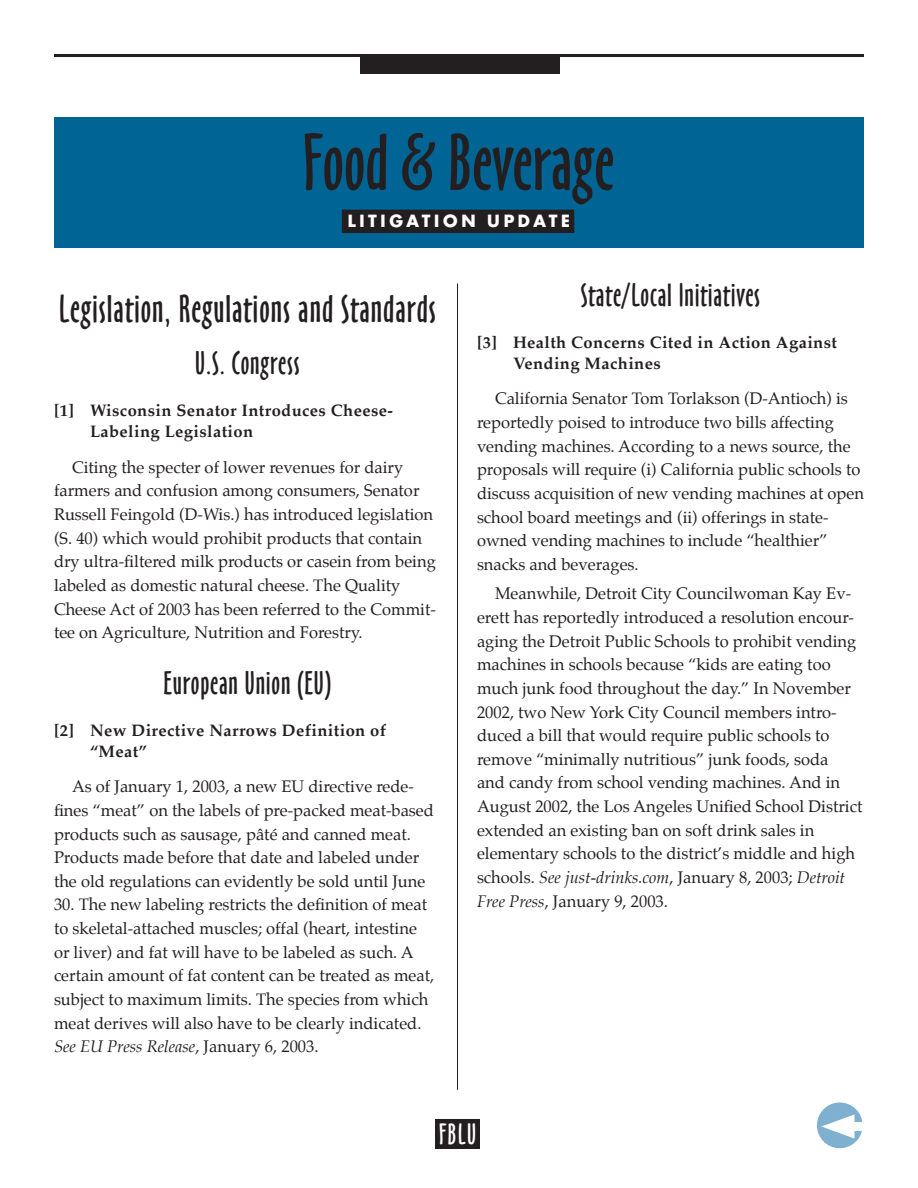
<style>
.page{position:relative;width:918px;height:1188px;background:#fff}
.page>*{position:absolute;margin:0;border:0;box-sizing:border-box;transform-origin:0 0}
.t1{font:74.1px "Oz Handicraft BT";color:#231f20}
.Section_Head{font:36px "Oz Handicraft BT";letter-spacing:.025em;color:#231f20}
.Subheads{font:30px "Oz Handicraft BT";letter-spacing:.025em;color:#231f20}
.t2{font:27px "Oz Handicraft BT";color:#fff}
.t3{font:700 18.45px "Futura T";letter-spacing:.17em;color:#fff}
.Body_Copy{font:16.5px/23.7px "Palatino";color:#231f20}
.Sub_Sub{font:700 16.5px/21px "Palatino";letter-spacing:.025em;color:#231f20}
.s1{font-style:italic}
</style>
<div class="page">
<div style="left:54px;top:117px;width:810px;height:131px;background:#006494"></div>
<div style="left:360px;top:54px;width:200px;height:20px;background:#231f20"></div>
<div style="left:342px;top:210px;width:232px;height:23px;background:#231f20"></div>
<hr style="left:54px;top:54px;width:810px;height:3px;background:#231f20">
<hr style="left:457px;top:283px;width:1px;height:807px;background:#231f20">
<div style="left:435px;top:1119px;width:45px;height:29px;background:#231f20"></div>
<div style="left:817px;top:1102px;width:46px;height:46px;background:#80b0cf;border-radius:50%"></div>
<div style="left:841px;top:1122px;width:23px;height:9px;background:#fff"></div>
<svg style="left:821px;top:1114px;width:33px;height:25px"></svg>
<p class="t1" style="left:303px;top:120px;width:313px">Food &amp; Beverage</p>
<p class="t3" style="left:347px;top:209px;width:224px">LITIGATION UPDATE</p>
<p class="Section_Head" style="left:59px;top:288px;width:379px">Legislation, Regulations and Standards</p>
<p class="Subheads" style="left:195px;top:346px;width:106px">U.S. Congress</p>
<p class="Sub_Sub" style="left:90px;top:402px;width:304px;text-indent:-36px">[1] Wisconsin Senator Introduces Cheese-<br>Labeling Legislation</p>
<p class="Body_Copy" style="left:54px;top:457px;width:384px;text-indent:18px">Citing the specter of lower revenues for dairy farmers and confusion among consumers, Senator Russell Feingold (D-Wis.) has introduced legislation (S. 40) which would prohibit products that contain dry ultra-filtered milk products or casein from being labeled as domestic natural cheese. The Quality Cheese Act of 2003 has been referred to the Commit&shy;tee on Agriculture, Nutrition and Forestry.</p>
<p class="Subheads" style="left:164px;top:665px;width:169px">European Union (EU)</p>
<p class="Sub_Sub" style="left:90px;top:721px;width:298px;text-indent:-36px">[2] New Directive Narrows Definition of “Meat”</p>
<p class="Body_Copy" style="left:54px;top:776px;width:381px;text-indent:18px">As of January 1, 2003, a new EU directive rede&shy;fines “meat” on the labels of pre-packed meat-based products such as sausage, pâté and canned meat.<br>Products made before that date and labeled under the old regulations can evidently be sold until June</p>
<p class="Body_Copy" style="left:54px;top:894px;width:382px">30. The new labeling restricts the definition of meat to skeletal-attached muscles; offal (heart, intestine or liver) and fat will have to be labeled as such. A certain amount of fat content can be treated as meat, subject to maximum limits. The species from which meat derives will also have to be clearly indicated.<br><span class="s1">See EU Press Release</span>, January 6, 2003.</p>
<p class="Subheads" style="left:581px;top:277px;width:181px">State/Local Initiatives</p>
<p class="Sub_Sub" style="left:513px;top:333px;width:326px;text-indent:-36px">[3] Health Concerns Cited in Action Against<br>Vending Machines</p>
<p class="Body_Copy" style="left:477px;top:388px;width:388px;text-indent:18px">California Senator Tom Torlakson (D-Antioch) is reportedly poised to introduce two bills affecting vending machines. According to a news source, the proposals will require (i) California public schools to discuss acquisition of new vending machines at open school board meetings and (ii) offerings in state&shy;owned vending machines to include “healthier” snacks and beverages.</p>
<p class="Body_Copy" style="left:477px;top:583px;width:387px;text-indent:18px">Meanwhile, Detroit City Councilwoman Kay Ev&shy;erett has reportedly introduced a resolution encour&shy;aging the Detroit Public Schools to prohibit vending machines in schools because “kids are eating too much junk food throughout the day.” In November 2002, two New York City Council members intro&shy;duced a bill that would require public schools to remove “minimally nutritious” junk foods, soda<br>and candy from school vending machines. And in August 2002, the Los Angeles Unified School District extended an existing ban on soft drink sales in elementary schools to the district’s middle and high schools. <span class="s1">See just-drinks.com</span>, January 8, 2003; <span class="s1">Detroit Free Press</span>, January 9, 2003.</p>
<p class="t2" style="left:439px;top:1119px;width:39px">FBLU</p>
</div>
